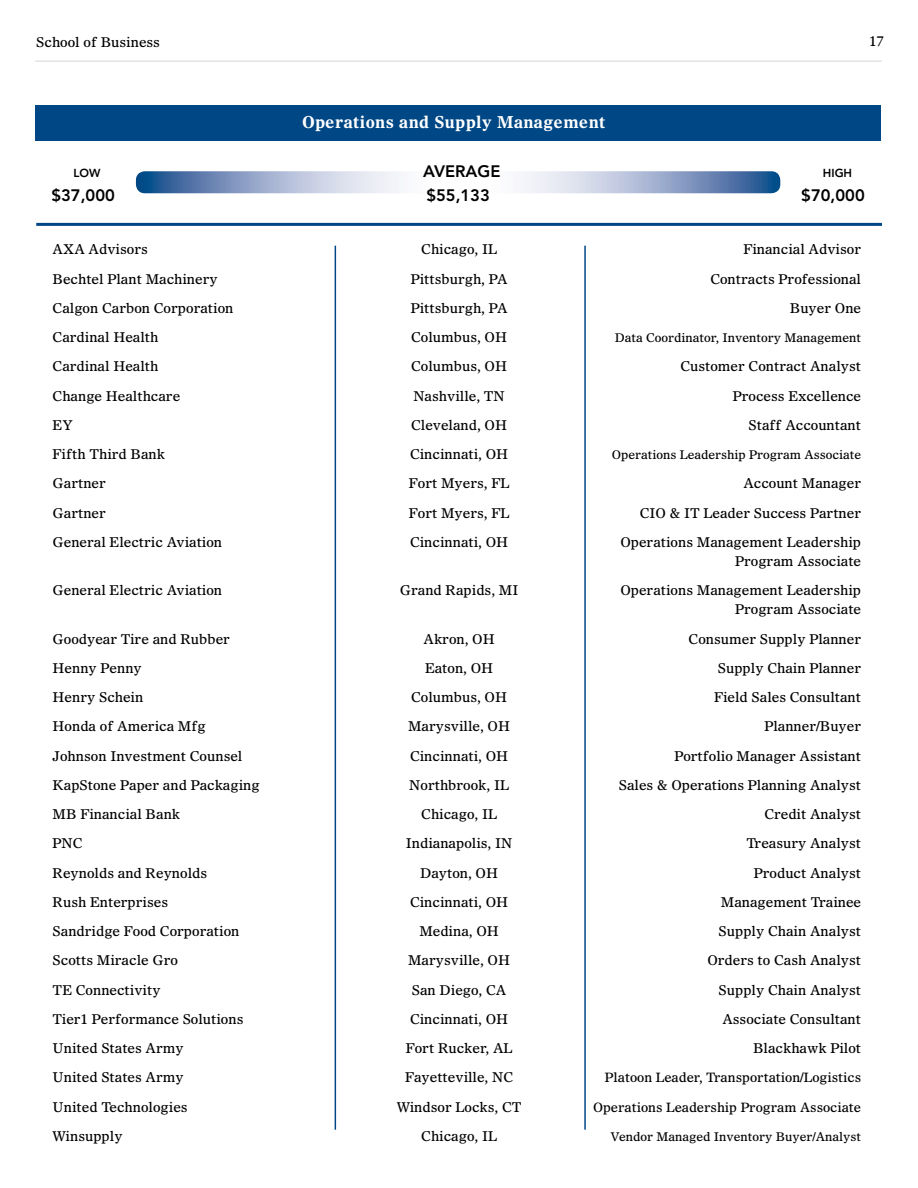
<style>
.page{position:relative;width:918px;height:1188px;background:#fff}
.page>*{position:absolute;margin:0;border:0;box-sizing:border-box;transform-origin:0 0}
.t1{font:700 16.5px "Olympian LT Std";letter-spacing:.02em;color:#fff}
.t2{font:800 16.5px/24px "Avenir LT Std";color:#000101}
.t3{font:13.5px/19.5px "Olympian LT Std";color:#000;text-align:right}
.t4{font:13.5px "Olympian LT Std";color:#000101}
.t5{font:12.9px "Olympian LT Std";color:#000}
.t6{font:12px "Olympian LT Std";color:#000}
.t7{font:800 11.55px "Avenir LT Std";color:#000101}
</style>
<div class="page">
<div style="left:35px;top:105px;width:846px;height:36px;background:#004785"></div>
<hr style="left:36px;top:223px;width:846px;height:3px;background:#004785">
<svg style="left:136px;top:171px;width:644px;height:22px"></svg>
<hr style="left:584px;top:246px;width:2px;height:884px;background:#004785">
<hr style="left:335px;top:246px;width:1px;height:884px;background:#004785">
<hr style="left:35px;top:60px;width:847px;height:2px;background:#e2e3e4">
<p class="t4" style="left:36px;top:34px;width:125px">School of Business</p>
<p class="t4" style="left:869px;top:32px;width:17px">17</p>
<p class="t7" style="left:73px;top:166px;width:28px">low</p>
<p class="t2" style="left:51px;top:183px;width:65px">$37,000</p>
<p class="t1" style="left:302px;top:112px;width:305px">Operations and Supply Management</p>
<p class="t2" style="left:423px;top:159px;width:79px">AVERAGE $55,133</p>
<p class="t7" style="left:823px;top:166px;width:31px">high</p>
<p class="t2" style="left:801px;top:183px;width:65px">$70,000</p>
<p class="t3" style="left:53px;top:239px;width:97px">AXA Advisors</p>
<p class="t3" style="left:421px;top:239px;width:77px">Chicago, IL</p>
<p class="t3" style="left:743px;top:239px;width:119px">Financial Advisor</p>
<p class="t3" style="left:53px;top:269px;width:167px">Bechtel Plant Machinery</p>
<p class="t3" style="left:411px;top:269px;width:98px">Pittsburgh, PA</p>
<p class="t3" style="left:710px;top:269px;width:152px">Contracts Professional</p>
<p class="t3" style="left:53px;top:298px;width:182px">Calgon Carbon Corporation</p>
<p class="t3" style="left:411px;top:298px;width:98px">Pittsburgh, PA</p>
<p class="t3" style="left:790px;top:298px;width:73px">Buyer One</p>
<p class="t3" style="left:53px;top:327px;width:107px">Cardinal Health</p>
<p class="t3" style="left:411px;top:327px;width:97px">Columbus, OH</p>
<p class="t6" style="left:615px;top:330px;width:248px">Data Coordinator, Inventory Management</p>
<p class="t3" style="left:53px;top:356px;width:107px">Cardinal Health</p>
<p class="t3" style="left:411px;top:356px;width:97px">Columbus, OH</p>
<p class="t3" style="left:680px;top:356px;width:182px">Customer Contract Analyst</p>
<p class="t3" style="left:53px;top:386px;width:129px">Change Healthcare</p>
<p class="t3" style="left:413px;top:386px;width:93px">Nashville, TN</p>
<p class="t3" style="left:733px;top:386px;width:130px">Process Excellence</p>
<p class="t3" style="left:53px;top:415px;width:22px">EY</p>
<p class="t3" style="left:411px;top:415px;width:98px">Cleveland, OH</p>
<p class="t3" style="left:749px;top:415px;width:114px">Staff Accountant</p>
<p class="t3" style="left:53px;top:444px;width:114px">Fifth Third Bank</p>
<p class="t3" style="left:410px;top:444px;width:100px">Cincinnati, OH</p>
<p class="t6" style="left:612px;top:447px;width:251px">Operations Leadership Program Associate</p>
<p class="t3" style="left:53px;top:473px;width:55px">Gartner</p>
<p class="t3" style="left:409px;top:473px;width:102px">Fort Myers, FL</p>
<p class="t3" style="left:743px;top:473px;width:119px">Account Manager</p>
<p class="t3" style="left:53px;top:503px;width:55px">Gartner</p>
<p class="t3" style="left:409px;top:503px;width:102px">Fort Myers, FL</p>
<p class="t3" style="left:640px;top:503px;width:223px">CIO &amp; IT Leader Success Partner</p>
<p class="t3" style="left:53px;top:532px;width:171px">General Electric Aviation</p>
<p class="t3" style="left:410px;top:532px;width:100px">Cincinnati, OH</p>
<p class="t3" style="left:620px;top:532px;width:242px">Operations Management Leadership<br>Program Associate</p>
<p class="t3" style="left:53px;top:580px;width:171px">General Electric Aviation</p>
<p class="t3" style="left:400px;top:580px;width:120px">Grand Rapids, MI</p>
<p class="t3" style="left:620px;top:580px;width:242px">Operations Management Leadership<br>Program Associate</p>
<p class="t3" style="left:53px;top:629px;width:179px">Goodyear Tire and Rubber</p>
<p class="t3" style="left:424px;top:629px;width:73px">Akron, OH</p>
<p class="t3" style="left:689px;top:629px;width:174px">Consumer Supply Planner</p>
<p class="t3" style="left:53px;top:658px;width:91px">Henny Penny</p>
<p class="t3" style="left:425px;top:658px;width:70px">Eaton, OH</p>
<p class="t3" style="left:718px;top:658px;width:145px">Supply Chain Planner</p>
<p class="t3" style="left:53px;top:687px;width:92px">Henry Schein</p>
<p class="t3" style="left:411px;top:687px;width:97px">Columbus, OH</p>
<p class="t3" style="left:714px;top:687px;width:149px">Field Sales Consultant</p>
<p class="t3" style="left:53px;top:716px;width:155px">Honda of America Mfg</p>
<p class="t3" style="left:408px;top:716px;width:104px">Marysville, OH</p>
<p class="t3" style="left:764px;top:716px;width:98px">Planner/Buyer</p>
<p class="t3" style="left:53px;top:746px;width:191px">Johnson Investment Counsel</p>
<p class="t3" style="left:410px;top:746px;width:100px">Cincinnati, OH</p>
<p class="t3" style="left:674px;top:746px;width:188px">Portfolio Manager Assistant</p>
<p class="t3" style="left:53px;top:775px;width:209px">KapStone Paper and Packaging</p>
<p class="t3" style="left:409px;top:775px;width:101px">Northbrook, IL</p>
<p class="t3" style="left:619px;top:775px;width:244px">Sales &amp; Operations Planning Analyst</p>
<p class="t3" style="left:53px;top:804px;width:129px">MB Financial Bank</p>
<p class="t3" style="left:421px;top:804px;width:77px">Chicago, IL</p>
<p class="t3" style="left:764px;top:804px;width:98px">Credit Analyst</p>
<p class="t3" style="left:53px;top:833px;width:31px">PNC</p>
<p class="t3" style="left:406px;top:833px;width:108px">Indianapolis, IN</p>
<p class="t3" style="left:746px;top:833px;width:116px">Treasury Analyst</p>
<p class="t3" style="left:53px;top:863px;width:156px">Reynolds and Reynolds</p>
<p class="t3" style="left:420px;top:863px;width:80px">Dayton, OH</p>
<p class="t3" style="left:754px;top:863px;width:109px">Product Analyst</p>
<p class="t3" style="left:53px;top:892px;width:117px">Rush Enterprises</p>
<p class="t3" style="left:410px;top:892px;width:100px">Cincinnati, OH</p>
<p class="t3" style="left:721px;top:892px;width:142px">Management Trainee</p>
<p class="t3" style="left:53px;top:921px;width:188px">Sandridge Food Corporation</p>
<p class="t3" style="left:419px;top:921px;width:81px">Medina, OH</p>
<p class="t3" style="left:719px;top:921px;width:144px">Supply Chain Analyst</p>
<p class="t3" style="left:53px;top:951px;width:127px">Scotts Miracle Gro</p>
<p class="t3" style="left:408px;top:951px;width:104px">Marysville, OH</p>
<p class="t3" style="left:707px;top:951px;width:155px">Orders to Cash Analyst</p>
<p class="t3" style="left:53px;top:980px;width:109px">TE Connectivity</p>
<p class="t3" style="left:412px;top:980px;width:96px">San Diego, CA</p>
<p class="t3" style="left:719px;top:980px;width:144px">Supply Chain Analyst</p>
<p class="t3" style="left:53px;top:1009px;width:192px">Tier1 Performance Solutions</p>
<p class="t3" style="left:410px;top:1009px;width:100px">Cincinnati, OH</p>
<p class="t3" style="left:722px;top:1009px;width:140px">Associate Consultant</p>
<p class="t3" style="left:53px;top:1038px;width:133px">United States Army</p>
<p class="t3" style="left:406px;top:1038px;width:108px">Fort Rucker, AL</p>
<p class="t3" style="left:753px;top:1038px;width:110px">Blackhawk Pilot</p>
<p class="t3" style="left:53px;top:1068px;width:133px">United States Army</p>
<p class="t3" style="left:405px;top:1068px;width:110px">Fayetteville, NC</p>
<p class="t5" style="left:605px;top:1070px;width:258px">Platoon Leader, Transportation/Logistics</p>
<p class="t3" style="left:53px;top:1097px;width:137px">United Technologies</p>
<p class="t3" style="left:397px;top:1097px;width:126px">Windsor Locks, CT</p>
<p class="t5" style="left:593px;top:1099px;width:270px">Operations Leadership Program Associate</p>
<p class="t3" style="left:53px;top:1126px;width:71px">Winsupply</p>
<p class="t3" style="left:421px;top:1126px;width:77px">Chicago, IL</p>
<p class="t6" style="left:611px;top:1129px;width:252px">Vendor Managed Inventory Buyer/Analyst</p>
</div>
